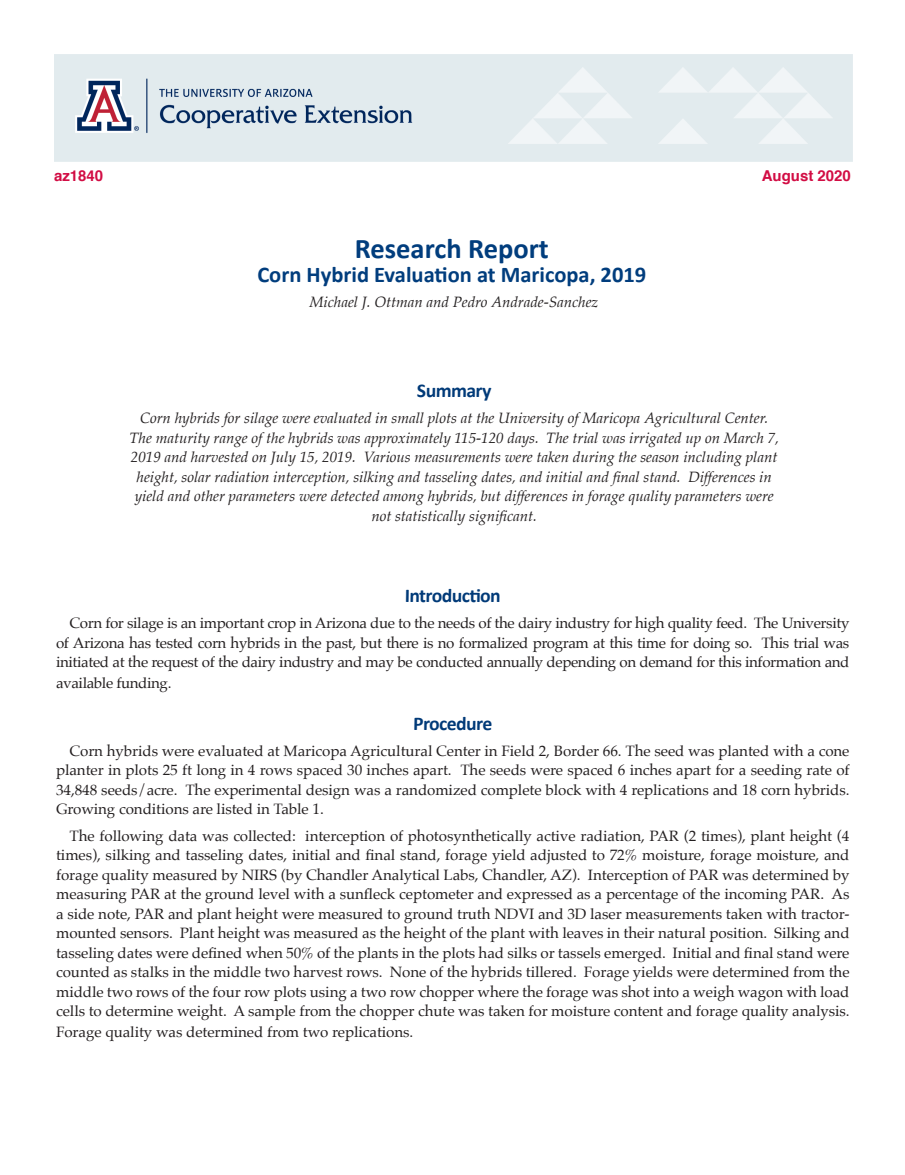
<style>
.page{position:relative;width:905px;height:1175px;background:#fff}
.page>*{position:absolute;margin:0;border:0;box-sizing:border-box;transform-origin:0 0}
.t1{font:700 28.5px "Calibri";color:#013d7d}
.t2{font:700 22.5px "Calibri";color:#013d7d}
.Body_text{font:700 19.5px "Calibri";color:#013a78}
.Body_text-2{font:15px/19.5px "Palatino";color:#231f20;text-align:justify}
.Body_text-3{font:italic 15px/19.5px "Palatino";color:#231f20;text-align:center}
.t3{font:700 15px "Helvetica";color:#d20d44}
</style>
<div class="page">
<img style="left:54px;top:54px;width:798px;height:107px">
<p class="t3" style="left:54px;top:163px;width:51px">az1840</p>
<p class="t3" style="left:761px;top:163px;width:91px">August 2020</p>
<p class="t1" style="left:355px;top:228px;width:195px">Research Report</p>
<p class="t2" style="left:257px;top:258px;width:390px">Corn Hybrid Evaluation at Maricopa, 2019</p>
<p class="Body_text-3" style="left:309px;top:292px;width:290px">Michael J. Ottman and Pedro Andrade-Sanchez</p>
<p class="Body_text" style="left:417px;top:376px;width:76px">Summary</p>
<p class="Body_text-3" style="left:129px;top:408px;width:651px">Corn hybrids for silage were evaluated in small plots at the University of Maricopa Agricultural Center.<br>The maturity range of the hybrids was approximately 115-120 days. The trial was irrigated up on March 7, 2019 and harvested on July 15, 2019. Various measurements were taken during the season including plant height, solar radiation interception, silking and tasseling dates, and initial and final stand. Differences in yield and other parameters were detected among hybrids, but differences in forage quality parameters were not statistically significant.</p>
<p class="Body_text" style="left:405px;top:582px;width:98px">Introduction</p>
<p class="Body_text-2" style="left:56px;top:613px;width:795px;text-indent:13px">Corn for silage is an important crop in Arizona due to the needs of the dairy industry for high quality feed. The University of Arizona has tested corn hybrids in the past, but there is no formalized program at this time for doing so. This trial was initiated at the request of the dairy industry and may be conducted annually depending on demand for this information and</p>
<p class="Body_text-2" style="left:56px;top:673px;width:117px">available funding.</p>
<p class="Body_text" style="left:413px;top:709px;width:81px">Procedure</p>
<p class="Body_text-2" style="left:56px;top:741px;width:795px;text-indent:13px">Corn hybrids were evaluated at Maricopa Agricultural Center in Field 2, Border 66. The seed was planted with a cone planter in plots 25 ft long in 4 rows spaced 30 inches apart. The seeds were spaced 6 inches apart for a seeding rate of 34,848 seeds/acre. The experimental design was a randomized complete block with 4 replications and 18 corn hybrids.<br>Growing conditions are listed in Table 1.</p>
<p class="Body_text-2" style="left:56px;top:825px;width:795px;text-indent:13px">The following data was collected: interception of photosynthetically active radiation, PAR (2 times), plant height (4 times), silking and tasseling dates, initial and final stand, forage yield adjusted to 72% moisture, forage moisture, and forage quality measured by NIRS (by Chandler Analytical Labs, Chandler, AZ). Interception of PAR was determined by measuring PAR at the ground level with a sunfleck ceptometer and expressed as a percentage of the incoming PAR. As a side note, PAR and plant height were measured to ground truth NDVI and 3D laser measurements taken with tractor&shy;mounted sensors. Plant height was measured as the height of the plant with leaves in their natural position. Silking and tasseling dates were defined when 50% of the plants in the plots had silks or tassels emerged. Initial and final stand were counted as stalks in the middle two harvest rows. None of the hybrids tillered. Forage yields were determined from the middle two rows of the four row plots using a two row chopper where the forage was shot into a weigh wagon with load cells to determine weight. A sample from the chopper chute was taken for moisture content and forage quality analysis.</p>
<p class="Body_text-2" style="left:56px;top:1022px;width:359px">Forage quality was determined from two replications.</p>
</div>
